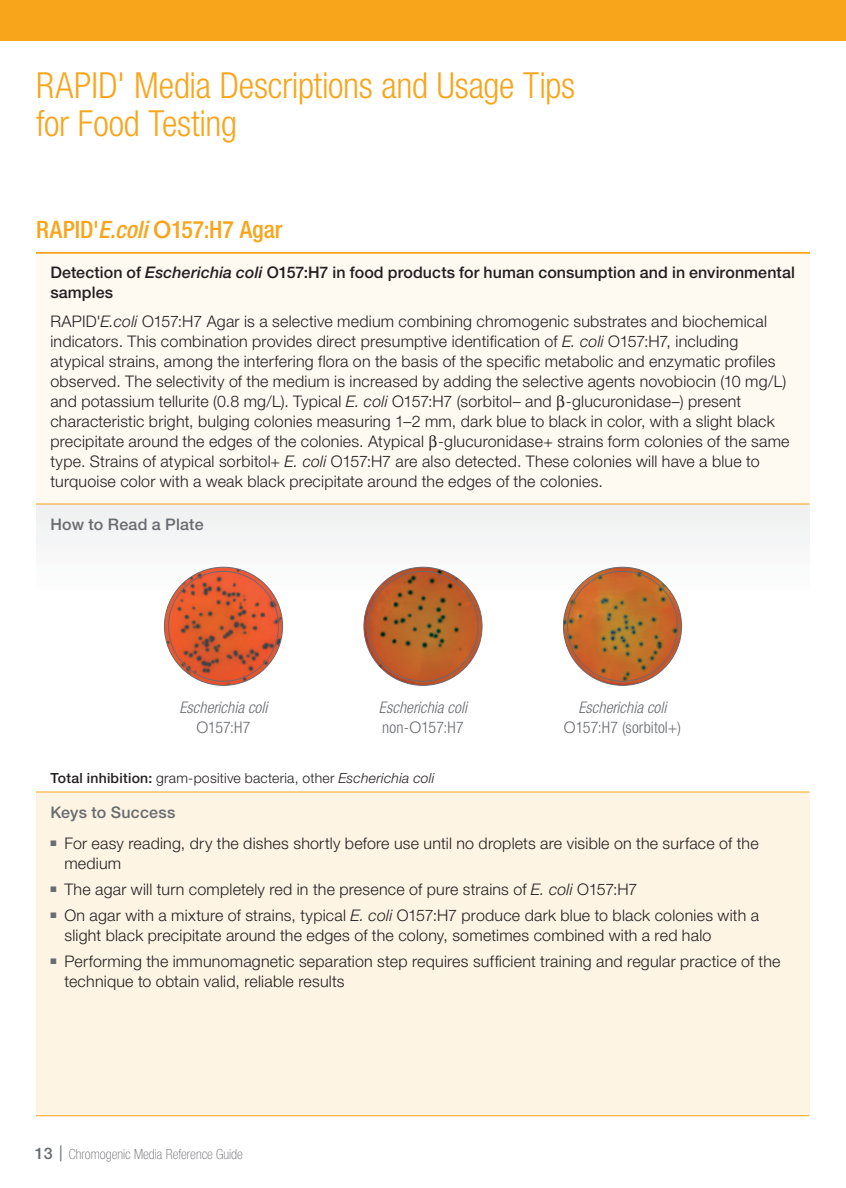
<style>
.page{position:relative;width:846px;height:1188px;background:#fff}
.page>*{position:absolute;margin:0;border:0;box-sizing:border-box;transform-origin:0 0}
.t1{font:300 condensed 36px/38px "Helvetica Neue LT Std";letter-spacing:-.01em;color:#f9a51b}
.t2{font:500 condensed 24px "Helvetica Neue LT Std";color:#f9a51b}
.t3{font:300 16px/20px "Helvetica Neue LT Std";letter-spacing:.015em;color:#231f20}
.t4{font:500 16px/20px "Helvetica Neue LT Std";letter-spacing:.005em;color:#231f20}
.t5{font:italic 300 condensed 16px/19.2px "Helvetica Neue LT Std";letter-spacing:.005em;color:#686b6f;text-align:center}
.t6{font:300 condensed 16px/19.2px "Helvetica Neue LT Std";letter-spacing:.01em;color:#686b6f;text-align:center}
.t7{font:500 16px "Helvetica Neue LT Std";letter-spacing:.015em;color:#686b6f}
.t8{font:300 14px "Helvetica Neue LT Std";letter-spacing:.02em;color:#231f20}
.t9{font:100 condensed 14px "Helvetica Neue LT Std";color:#6c6d70}
.s1{font-style:italic}
.s2{font-stretch:normal}
.s3{font-style:normal;font-stretch:normal}
.s4{font-style:normal}
.s5{font-weight:500}
.s6{font-weight:500;font-stretch:normal;font-size:16px;color:#686b6f}
.s7{font-weight:400;font-stretch:normal;font-size:16px;color:#686b6f}
</style>
<div class="page">
<div style="left:36px;top:252px;width:773px;height:252px;background:#fef9f1"></div>
<div style="left:36px;top:504px;width:773px;height:288px;background:linear-gradient(to right,#fcfcfc,#fcfcfc)"></div>
<div style="left:36px;top:792px;width:773px;height:324px;background:#fef4e4"></div>
<hr style="left:36px;top:504px;width:773px;height:1px;background:#f9a51b">
<hr style="left:36px;top:1115px;width:773px;height:1px;background:#f9a51b">
<hr style="left:36px;top:792px;width:773px;height:1px;background:#f9a51b">
<div style="left:0;top:0;width:846px;height:40px;background:#f9a51b"></div>
<hr style="left:36px;top:252px;width:774px;height:2px;background:#f9a51b">
<svg style="left:164px;top:567px;width:119px;height:119px"></svg>
<svg style="left:363px;top:567px;width:120px;height:119px"></svg>
<svg style="left:563px;top:567px;width:119px;height:119px"></svg>
<h1 class="t1" style="left:36px;top:66px;width:541px">RAPID' Media Descriptions and Usage Tips for Food Testing</h1>
<h2 class="t2" style="left:36px;top:215px;width:248px">RAPID'<span class="s1">E.coli</span> <span class="s2">O</span>157:H7 Agar</h2>
<p class="t4" style="left:50px;top:262px;width:746px">Detection of <span class="s1">Escherichia coli</span> O157:H7 in food products for human consumption and in environmental samples</p>
<p class="t3" style="left:50px;top:311px;width:741px">RAPID'<span class="s1">E.coli</span> O157:H7 Agar is a selective medium combining chromogenic substrates and biochemical indicators. This combination provides direct presumptive identification of <span class="s1">E. coli</span> O157:H7, including atypical strains, among the interfering flora on the basis of the specific metabolic and enzymatic profiles observed. The selectivity of the medium is increased by adding the selective agents novobiocin (10 mg/L) and potassium tellurite (0.8 mg/L). Typical <span class="s1">E. coli</span> O157:H7 (sorbitol– and -glucuronidase–) present characteristic bright, bulging colonies measuring 1–2 mm, dark blue to black in color, with a slight black precipitate around the edges of the colonies. Atypical -glucuronidase+ strains form colonies of the same type. Strains of atypical sorbitol+ <span class="s1">E. coli</span> O157:H7 are also detected. These colonies will have a blue to turquoise color with a weak black precipitate around the edges of the colonies.</p>
<p class="t7" style="left:50px;top:515px;width:155px">How to Read a Plate</p>
<p class="t5" style="left:179px;top:699px;width:90px">Escherichia coli<br><span class="s3">O</span><span class="s4">157:H7</span></p>
<p class="t5" style="left:379px;top:699px;width:90px;text-align:left">Escherichia coli <span class="s4">non-</span><span class="s3">O</span><span class="s4">157:H7</span></p>
<p class="t6" style="left:564px;top:698px;width:119px"><span class="s1">Escherichia coli<br></span><span class="s2">O</span>157:H7 (sorbitol+)</p>
<p class="t8" style="left:50px;top:769px;width:385px"><span class="s5">Total inhibition:</span> gram-positive bacteria, other <span class="s1">Escherichia coli</span></p>
<p class="t7" style="left:50px;top:803px;width:127px">Keys to Success</p>
<p class="t3" style="left:64px;top:833px;width:696px;text-indent:-14px"><sup>■</sup> For easy reading, dry the dishes shortly before use until no droplets are visible on the surface of the medium</p>
<p class="t3" style="left:50px;top:879px;width:589px"><sup>■</sup> The agar will turn completely red in the presence of pure strains of <span class="s1">E. coli</span> O157:H7</p>
<p class="t3" style="left:64px;top:905px;width:696px;text-indent:-14px"><sup>■</sup> On agar with a mixture of strains, typical <span class="s1">E. coli</span> O157:H7 produce dark blue to black colonies with a slight black precipitate around the edges of the colony, sometimes combined with a red halo</p>
<p class="t3" style="left:64px;top:951px;width:718px;text-indent:-14px"><sup>■</sup> Performing the immunomagnetic separation step requires sufficient training and regular practice of the technique to obtain valid, reliable results</p>
<p class="t9" style="left:35px;top:1146px;width:209px"><span class="s6">13</span> <span class="s7">|</span> Chromogenic Media Reference Guide</p>
</div>
